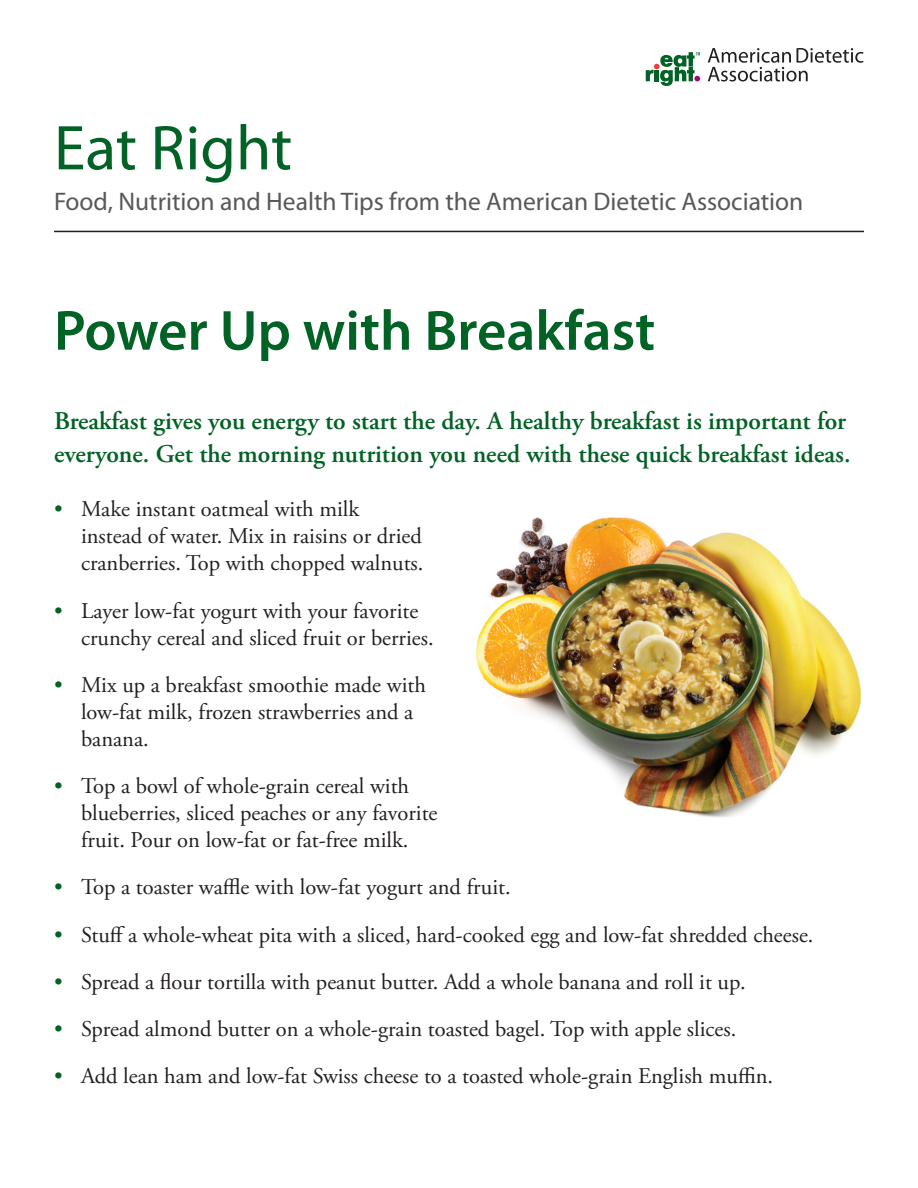
<style>
.page{position:relative;width:918px;height:1188px;background:#fff}
.page>*{position:absolute;margin:0;border:0;box-sizing:border-box;transform-origin:0 0}
.t1{font:63.75px "Myriad Pro";color:#006224}
.t2{font:600 57px "Myriad Pro";color:#006224}
.body_copy{font:600 25.5px/33px "Adobe Garamond Pro";color:#006224}
.t3{font:25.5px "Myriad Pro";color:#57585a}
.body_copy-2{font:22.5px/27px "Adobe Garamond Pro";color:#231f20}
.s1{color:#006224}
</style>
<div class="page">
<hr style="left:54px;top:231px;width:810px;height:1px;background:#231f20">
<svg style="left:708px;top:48px;width:155px;height:34px"></svg>
<svg style="left:646px;top:52px;width:54px;height:34px"></svg>
<img style="left:475px;top:517px;width:386px;height:301px">
<p class="t1" style="left:54px;top:113px;width:240px">Eat Right</p>
<p class="t3" style="left:54px;top:188px;width:751px">Food, Nutrition and Health Tips from the American Dietetic Association</p>
<p class="t2" style="left:54px;top:299px;width:603px">Power Up with Breakfast</p>
<p class="body_copy" style="left:54px;top:405px;width:798px">Breakfast gives you energy to start the day. A healthy breakfast is important for everyone. Get the morning nutrition you need with these quick breakfast ideas.</p>
<p class="body_copy-2" style="left:81px;top:497px;width:344px;text-indent:-27px"><span class="s1">•</span> Make instant oatmeal with milk instead of water. Mix in raisins or dried cranberries. Top with chopped walnuts.</p>
<p class="body_copy-2" style="left:81px;top:598px;width:354px;text-indent:-27px"><span class="s1">•</span> Layer low-fat yogurt with your favorite crunchy cereal and sliced fruit or berries.</p>
<p class="body_copy-2" style="left:81px;top:672px;width:346px;text-indent:-27px"><span class="s1">•</span> Mix up a breakfast smoothie made with low-fat milk, frozen strawberries and a banana.</p>
<p class="body_copy-2" style="left:81px;top:773px;width:358px;text-indent:-27px"><span class="s1">•</span> Top a bowl of whole-grain cereal with blueberries, sliced peaches or any favorite fruit. Pour on low-fat or fat-free milk.</p>
<p class="body_copy-2" style="left:54px;top:875px;width:458px"><span class="s1">•</span> Top a toaster waffle with low-fat yogurt and fruit.</p>
<p class="body_copy-2" style="left:54px;top:922px;width:761px"><span class="s1">•</span> Stuff a whole-wheat pita with a sliced, hard-cooked egg and low-fat shredded cheese.</p>
<p class="body_copy-2" style="left:54px;top:969px;width:693px"><span class="s1">•</span> Spread a flour tortilla with peanut butter. Add a whole banana and roll it up.</p>
<p class="body_copy-2" style="left:54px;top:1016px;width:684px"><span class="s1">•</span> Spread almond butter on a whole-grain toasted bagel. Top with apple slices.</p>
<p class="body_copy-2" style="left:54px;top:1064px;width:721px"><span class="s1">•</span> Add lean ham and low-fat Swiss cheese to a toasted whole-grain English muffin.</p>
</div>
